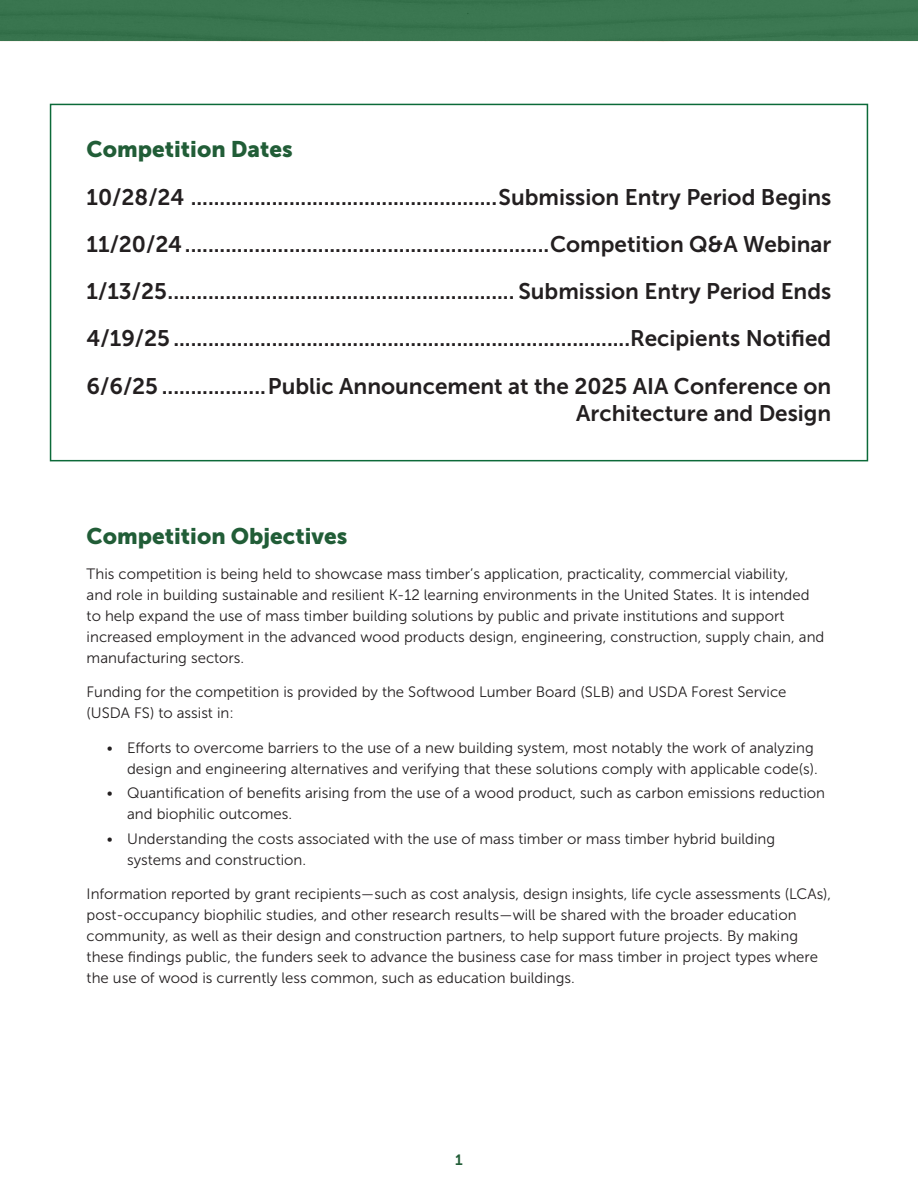
<style>
.page{position:relative;width:918px;height:1188px;background:#fff}
.page>*{position:absolute;margin:0;border:0;box-sizing:border-box;transform-origin:0 0}
.t1{font:22.5px/27px "Museo Sans 700";color:#231f20;text-align:right}
.Body{font:22.5px "Museo Sans 900";color:#215d37}
.Body-2{font:15px/21px "Museo Sans 300";color:#231f20}
.t2{font:14.85px "Museo Sans 700";color:#215d37}
</style>
<div class="page">
<div style="left:0;top:0;width:918px;height:41px;background:#3a7650"></div>
<div style="left:50px;top:104px;width:818px;height:357px;border:2px solid #0c6a39"></div>
<p class="Body" style="left:87px;top:137px;width:208px">Competition Dates</p>
<p class="t1" style="left:87px;top:183px;width:746px">10/28/24 .....................................................Submission Entry Period Begins</p>
<p class="t1" style="left:87px;top:230px;width:746px">11/20/24...............................................................Competition Q&amp;A Webinar</p>
<p class="t1" style="left:87px;top:278px;width:746px">1/13/25............................................................ Submission Entry Period Ends</p>
<p class="t1" style="left:87px;top:325px;width:746px">4/19/25 ...............................................................................Recipients Notified</p>
<p class="t1" style="left:87px;top:372px;width:746px">6/6/25 ..................Public Announcement at the 2025 AIA Conference on<br>Architecture and Design</p>
<p class="Body" style="left:87px;top:524px;width:262px">Competition Objectives</p>
<p class="Body-2" style="left:87px;top:563px;width:739px">This competition is being held to showcase mass timber’s application, practicality, commercial viability,<br>and role in building sustainable and resilient K-12 learning environments in the United States. It is intended to help expand the use of mass timber building solutions by public and private institutions and support increased employment in the advanced wood products design, engineering, construction, supply chain, and manufacturing sectors.</p>
<p class="Body-2" style="left:87px;top:682px;width:701px">Funding for the competition is provided by the Softwood Lumber Board (SLB) and USDA Forest Service (USDA FS) to assist in:</p>
<p class="Body-2" style="left:107px;top:737px;width:712px;text-align:right">• Efforts to overcome barriers to the use of a new building system, most notably the work of analyzing design and engineering alternatives and verifying that these solutions comply with applicable code(s).</p>
<p class="Body-2" style="left:127px;top:783px;width:700px;text-indent:-20px">• Quantification of benefits arising from the use of a wood product, such as carbon emissions reduction and biophilic outcomes.</p>
<p class="Body-2" style="left:127px;top:828px;width:650px;text-indent:-20px">• Understanding the costs associated with the use of mass timber or mass timber hybrid building systems and construction.</p>
<p class="Body-2" style="left:87px;top:884px;width:746px">Information reported by grant recipients—such as cost analysis, design insights, life cycle assessments (LCAs), post-occupancy biophilic studies, and other research results—will be shared with the broader education community, as well as their design and construction partners, to help support future projects. By making these findings public, the funders seek to advance the business case for mass timber in project types where the use of wood is currently less common, such as education buildings.</p>
<p class="t2" style="left:455px;top:1152px;width:9px">1</p>
</div>
